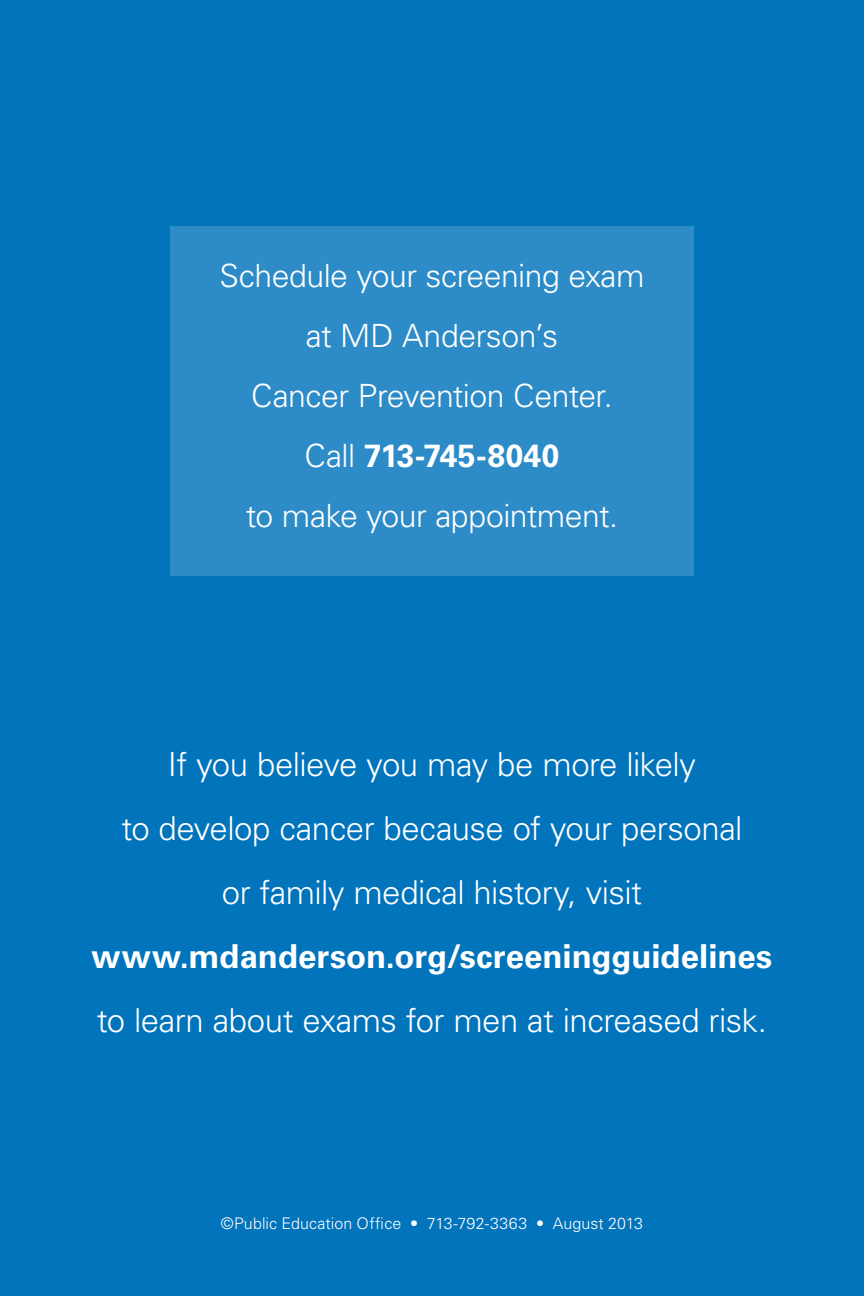
<style>
.page{position:relative;width:864px;height:1296px;background:#0174bc}
.page>*{position:absolute;margin:0;border:0;box-sizing:border-box;transform-origin:0 0}
.t1{font:300 33px/64px "Univers LT Std";letter-spacing:-.015em;color:#fff;text-align:center}
.t2{font:300 32px/60px "Univers LT Std";letter-spacing:-.015em;color:#fff;text-align:center}
.t3{font:300 16px "Univers LT Std";letter-spacing:.005em;color:#fff}
.s1{font-weight:700}
</style>
<div class="page">
<div style="left:170px;top:226px;width:524px;height:350px;background:#2d8cc7"></div>
<p class="t2" style="left:219px;top:246px;width:427px">Schedule your screening exam at MD Anderson’s<br>Cancer Prevention Center.<br>Call <span class="s1">713-745-8040<br></span>to make your appointment.</p>
<p class="t1" style="left:92px;top:733px;width:682px">If you believe you may be more likely<br>to develop cancer because of your personal<br>or family medical history, visit <span class="s1">www.mdanderson.org/screeningguidelines </span>to learn about exams for men at increased risk.</p>
<p class="t3" style="left:221px;top:1213px;width:424px">©Public Education Office • 713-792-3363 • August 2013</p>
</div>
